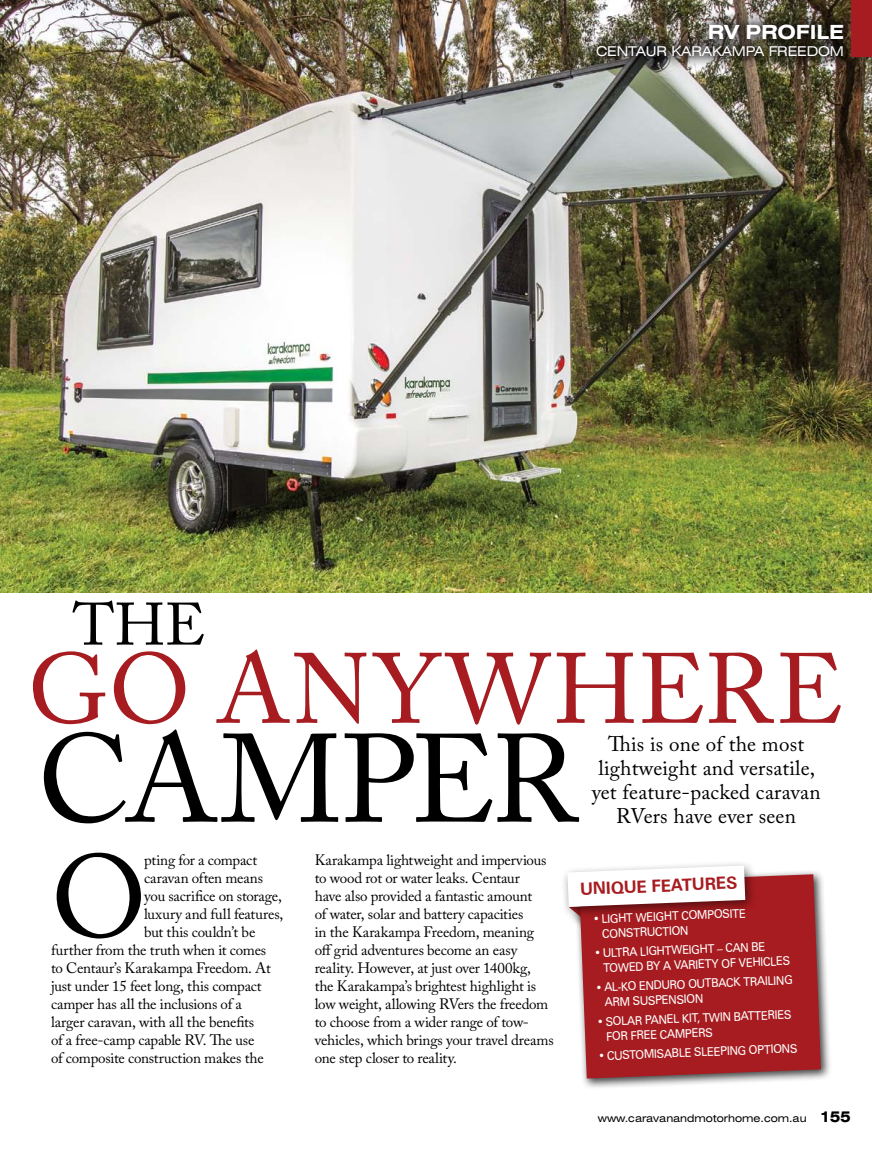
<style>
.page{position:relative;width:872px;height:1149px;background:#fff}
.page>*{position:absolute;margin:0;border:0;box-sizing:border-box;transform-origin:0 0}
.t1{font:124.05px "Adobe Caslon Pro";letter-spacing:-.04em;color:#000}
.t2{font:116.25px "Adobe Caslon Pro";color:#000}
.t3{font:98.55px "Adobe Caslon Pro";letter-spacing:.03em;color:#a71c20}
.t4{font:59.25px "Adobe Caslon Pro";color:#000}
.t5{font:21px/24px "Adobe Caslon Pro";letter-spacing:.01em;color:#000;text-align:center}
.t6{font:700 expanded 19.5px "Swiss 721 BT";letter-spacing:-.01em;color:#fff}
.t7{font:700 16.95px "Zurich BT";color:#a71c20}
.t8{font:15px/18px "Adobe Caslon Pro";letter-spacing:-.015em;color:#000}
.t9{font:15px "Adobe Caslon Pro";letter-spacing:.005em;color:#000}
.t10{font:expanded 13.5px "Swiss 721 BT";letter-spacing:-.01em;color:#fff}
.t11{font:12px/15.1px "Zurich BT";color:#fff;scale:.96 1}
.t12{font:expanded 10.5px "Swiss 721 BT";color:#000}
.s1{font-weight:700;font-size:15px}
</style>
<div class="page">
<div style="left:574px;top:869px;width:258px;height:220px;background:#000;opacity:.75"></div>
<div style="left:579px;top:874px;width:242px;height:204px;background:#a71c20"></div>
<div style="left:561px;top:859px;width:196px;height:59px;background:#000;opacity:.5"></div>
<svg style="left:567px;top:865px;width:189px;height:59px"></svg>
<img style="left:0;top:0;width:872px;height:592px">
<div style="left:584px;top:11px;width:272px;height:59px;background:#000;opacity:.75"></div>
<div style="left:851px;top:0;width:21px;height:56px;background:#a71c20"></div>
<h3 class="t6" style="left:708px;top:20px;width:137px">RV PROFILE</h3>
<p class="t10" style="left:596px;top:43px;width:249px">CENTAUR KARAKAMPA FREEDOM</p>
<h3 class="t4" style="left:73px;top:589px;width:134px">THE</h3>
<h3 class="t3" style="left:28px;top:630px;width:817px">GO ANYWHERE</h3>
<h1 class="t1" style="left:38px;top:705px;width:541px">CAMPER</h1>
<h3 class="t5" style="left:591px;top:731px;width:230px">This is one of the most lightweight and versatile, yet feature-packed caravan</h3>
<h3 class="t5" style="left:616px;top:803px;width:181px">RVers have ever seen</h3>
<h2 class="t2" style="left:51px;top:828px;width:97px">O</h2>
<p class="t8" style="left:144px;top:850px;width:114px">pting for a compact</p>
<p class="t8" style="left:144px;top:868px;width:120px">caravan often means</p>
<p class="t8" style="left:144px;top:886px;width:139px">you sacrifice on storage,</p>
<p class="t9" style="left:144px;top:904px;width:141px">luxury and full features,</p>
<p class="t8" style="left:144px;top:922px;width:113px">but this couldn’t be</p>
<p class="t8" style="left:51px;top:940px;width:217px">further from the truth when it comes</p>
<p class="t8" style="left:51px;top:958px;width:221px">to Centaur’s Karakampa Freedom. At</p>
<p class="t8" style="left:51px;top:976px;width:212px">just under 15 feet long, this compact</p>
<p class="t8" style="left:51px;top:994px;width:192px">camper has all the inclusions of a</p>
<p class="t8" style="left:51px;top:1012px;width:205px">larger caravan, with all the benefits</p>
<p class="t8" style="left:51px;top:1030px;width:205px">of a free-camp capable RV. The use</p>
<p class="t8" style="left:51px;top:1048px;width:214px">of composite construction makes the</p>
<p class="t8" style="left:315px;top:850px;width:240px">Karakampa lightweight and impervious to wood rot or water leaks. Centaur<br>have also provided a fantastic amount<br>of water, solar and battery capacities<br>in the Karakampa Freedom, meaning off grid adventures become an easy reality. However, at just over 1400kg, the Karakampa’s brightest highlight is low weight, allowing RVers the freedom to choose from a wider range of tow&shy;vehicles, which brings your travel dreams one step closer to reality.</p>
<p class="t7" style="left:580px;top:877px;width:159px;rotate:-2deg">UNIQUE FEATURES</p>
<p class="t11" style="left:601px;top:910px;width:152px;text-indent:-9px;rotate:-2deg">• LIGHT WEIGHT COMPOSITE<br>CONSTRUCTION</p>
<p class="t11" style="left:602px;top:944px;width:196px;text-indent:-9px;rotate:-2deg">• ULTRA LIGHTWEIGHT – CAN BE<br>TOWED BY A VARIETY OF VEHICLES</p>
<p class="t11" style="left:604px;top:978px;width:198px;text-indent:-9px;rotate:-2deg">• AL-KO ENDURO OUTBACK TRAILING<br>ARM SUSPENSION</p>
<p class="t11" style="left:605px;top:1012px;width:195px;text-indent:-9px;rotate:-2deg">• SOLAR PANEL KIT, TWIN BATTERIES<br>FOR FREE CAMPERS</p>
<p class="t11" style="left:598px;top:1047px;width:209px;rotate:-2deg">• CUSTOMISABLE SLEEPING OPTIONS</p>
<p class="t12" style="left:597px;top:1112px;width:255px">www.caravanandmotorhome.com.au <span class="s1">155</span></p>
</div>
